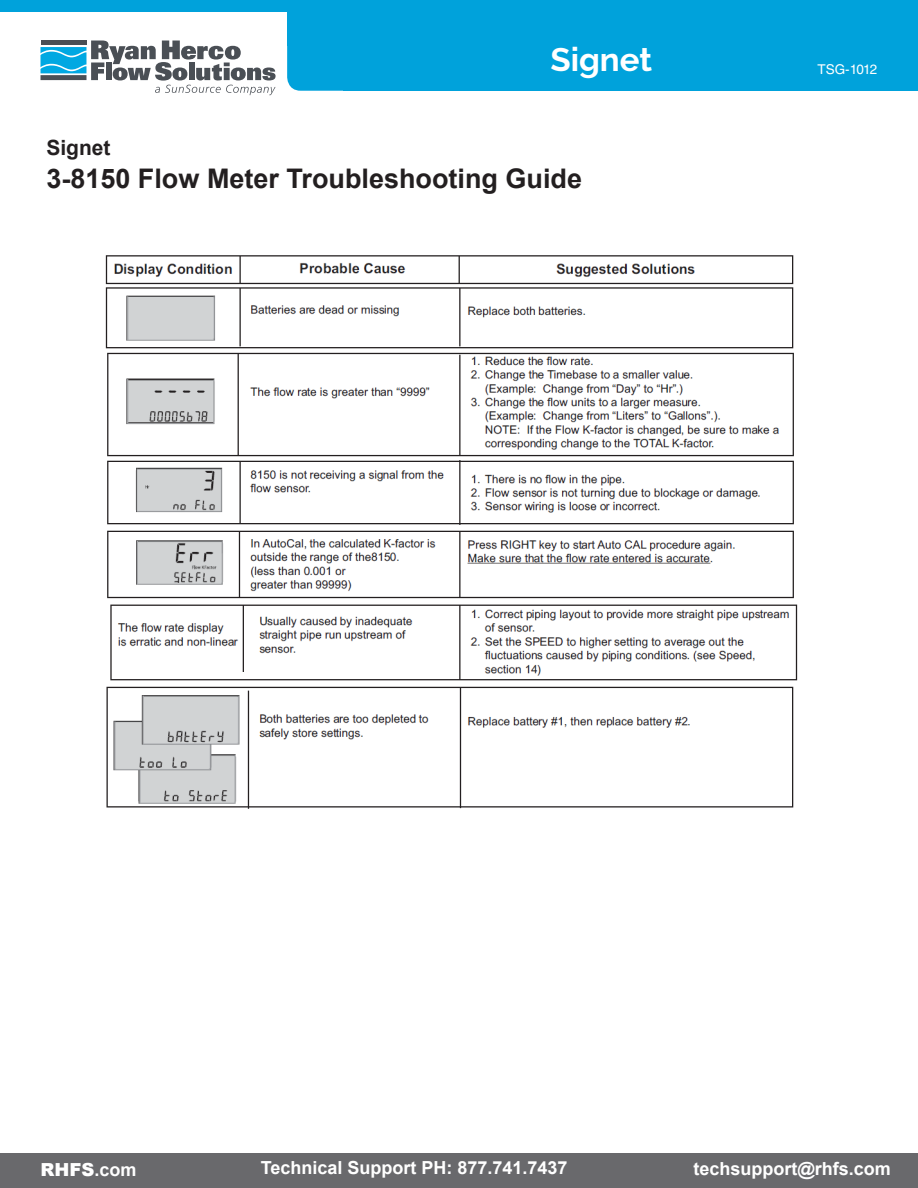
<style>
.page{position:relative;width:918px;height:1188px;background:#fff}
.page>*{position:absolute;margin:0;border:0;box-sizing:border-box;transform-origin:0 0}
.t1{font:700 33px "Raleway";color:#fff}
.t2{font:700 27px "Arial";color:#231f20}
.t3{font:700 21px "Arial";color:#231f20}
.t4{font:700 18px "Arial";color:#fff}
.t5{font:900 18px "Arial";color:#fff}
.t6{font:13.5px "Helvetica LT Std";letter-spacing:-.04em;color:#fff}
.s1{font-weight:700}
</style>
<div class="page">
<div style="left:0;top:1153px;width:918px;height:35px;background:#69696c"></div>
<div style="left:287px;top:29px;width:631px;height:62px;background:#00a2db;border-radius:13px"></div>
<div style="left:287px;top:0;width:631px;height:45px;background:#00a2db"></div>
<div style="left:343px;top:56px;width:575px;height:34px;background:#00a2db"></div>
<div style="left:0;top:0;width:384px;height:12px;background:#00a2db"></div>
<div style="left:41px;top:40px;width:46px;height:5px;background:#4a4f55"></div>
<svg style="left:40px;top:41px;width:236px;height:54px"></svg>
<img style="left:105px;top:255px;width:693px;height:554px">
<p class="t1" style="left:551px;top:40px;width:103px">Signet</p>
<p class="t3" style="left:46px;top:134px;width:66px">Signet</p>
<p class="t2" style="left:46px;top:160px;width:537px">3-8150 Flow Meter Troubleshooting Guide</p>
<p class="t6" style="left:818px;top:62px;width:61px">TSG-1012</p>
<p class="t5" style="left:40px;top:1156px;width:98px">RHFS<span class="s1">.com</span></p>
<p class="t4" style="left:261px;top:1156px;width:308px">Technical Support PH: 877.741.7437</p>
<p class="t4" style="left:693px;top:1157px;width:199px">techsupport@rhfs.com</p>
</div>
